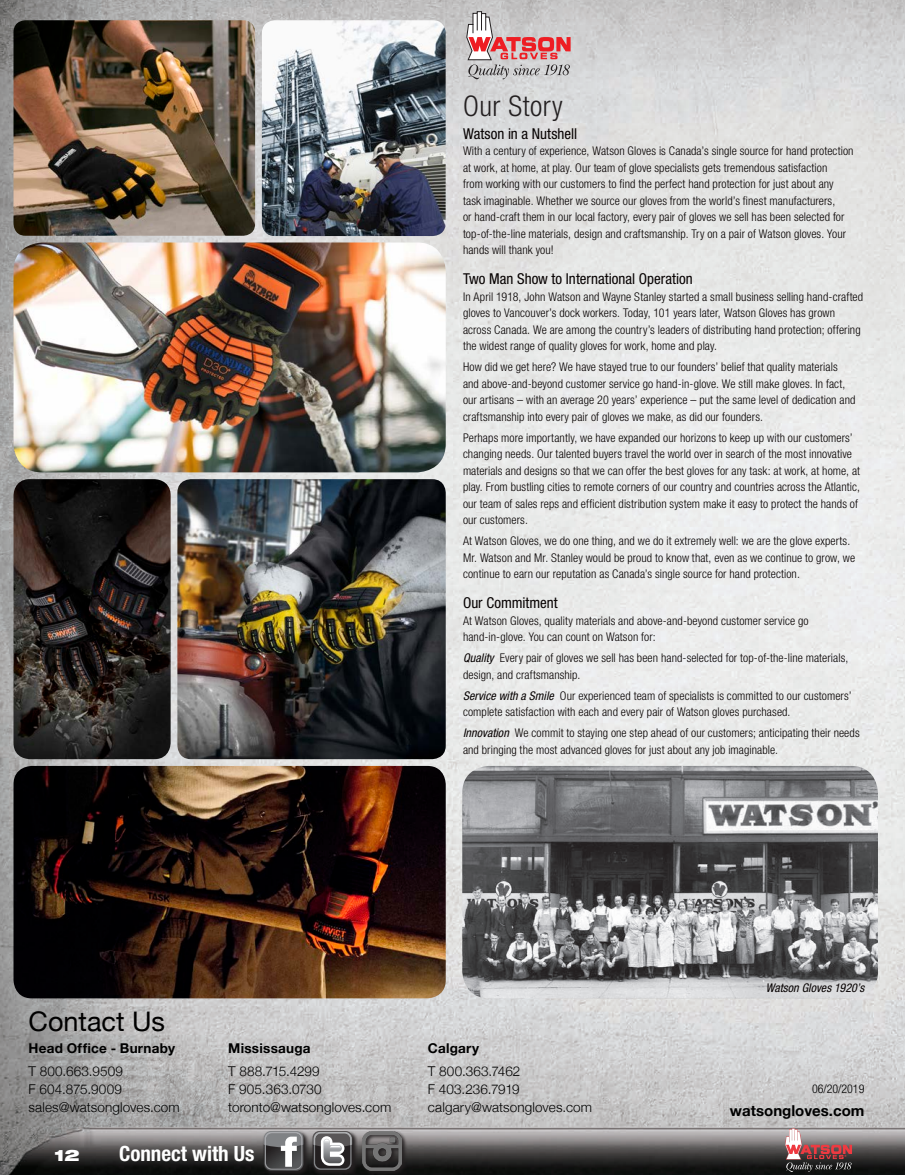
<style>
.page{position:relative;width:905px;height:1175px;background:#fff}
.page>*{position:absolute;margin:0;border:0;box-sizing:border-box;transform-origin:0 0}
.Story_Heading{font:300 condensed 28.5px "Helvetica Neue LT Std";letter-spacing:.02em;color:#231f20}
.Contact_Us{font:27px "Helvetica Neue";color:#000}
.Footer_Text_-_Right{font:700 condensed 21px "Helvetica Neue LT Std";color:#fff}
.t1{font:900 expanded 15.75px "Helvetica Neue LT Std";color:#fff}
.Story_Subhead{font:condensed 15px "Helvetica Neue LT Std";color:#060101}
.Website_and_Date{font:700 15px "Helvetica Neue";color:#000}
.Office_Locations{font:300 13.5px/18px "Helvetica Neue";letter-spacing:.01em;color:#000}
.Office_Locations-2{font:700 13.5px "Helvetica Neue";letter-spacing:.02em;color:#000}
.Story{font:300 condensed 12px/16.5px "Helvetica Neue LT Std";letter-spacing:.01em;color:#060101}
.Story-2{font:italic condensed 12px "Helvetica Neue LT Std";letter-spacing:.005em;color:#060101}
.Website_and_Date-2{font:300 condensed 12px "Helvetica Neue LT Std";letter-spacing:-.005em;color:#000}
.s1{font-weight:400;font-style:italic}
</style>
<div class="page">
<img style="left:0;top:0;width:904px;height:1174px">
<svg style="left:466px;top:11px;width:104px;height:68px;background:#cbaaab"></svg>
<img style="left:14px;top:20px;width:241px;height:216px">
<img style="left:262px;top:20px;width:183px;height:216px">
<img style="left:14px;top:242px;width:432px;height:230px">
<img style="left:177px;top:479px;width:269px;height:280px">
<img style="left:14px;top:766px;width:432px;height:232px">
<img style="left:462px;top:766px;width:416px;height:232px">
<img style="left:14px;top:479px;width:157px;height:280px">
<svg style="left:785px;top:1128px;width:67px;height:44px;background:#8b6b6c"></svg>
<svg style="left:311px;top:1129px;width:47px;height:45px"></svg>
<svg style="left:312px;top:1131px;width:40px;height:39px"></svg>
<svg style="left:312px;top:1131px;width:40px;height:38px;background:#7b797b"></svg>
<svg style="left:262px;top:1129px;width:47px;height:45px"></svg>
<svg style="left:264px;top:1131px;width:39px;height:39px"></svg>
<svg style="left:361px;top:1129px;width:46px;height:45px"></svg>
<img style="left:362px;top:1131px;width:40px;height:39px">
<p class="Story_Heading" style="left:463px;top:89px;width:101px">Our Story</p>
<p class="Story_Subhead" style="left:463px;top:125px;width:116px">Watson in a Nutshell</p>
<p class="Story" style="left:463px;top:142px;width:392px">With a century of experience, Watson Gloves is Canada’s single source for hand protection at work, at home, at play. Our team of glove specialists gets tremendous satisfaction<br>from working with our customers to find the perfect hand protection for just about any task imaginable. Whether we source our gloves from the world’s finest manufacturers,<br>or hand-craft them in our local factory, every pair of gloves we sell has been selected for top-of-the-line materials, design and craftsmanship. Try on a pair of Watson gloves. Your hands will thank you!</p>
<p class="Story_Subhead" style="left:463px;top:270px;width:231px">Two Man Show to International Operation</p>
<p class="Story" style="left:463px;top:288px;width:402px">In April 1918, John Watson and Wayne Stanley started a small business selling hand-crafted gloves to Vancouver’s dock workers. Today, 101 years later, Watson Gloves has grown across Canada. We are among the country’s leaders of distributing hand protection; offering the widest range of quality gloves for work, home and play.</p>
<p class="Story" style="left:463px;top:358px;width:394px">How did we get here? We have stayed true to our founders’ belief that quality materials and above-and-beyond customer service go hand-in-glove. We still make gloves. In fact, our artisans – with an average 20 years’ experience – put the same level of dedication and craftsmanship into every pair of gloves we make, as did our founders.</p>
<p class="Story" style="left:463px;top:429px;width:398px">Perhaps more importantly, we have expanded our horizons to keep up with our customers’ changing needs. Our talented buyers travel the world over in search of the most innovative materials and designs so that we can offer the best gloves for any task: at work, at home, at play. From bustling cities to remote corners of our country and countries across the Atlantic, our team of sales reps and efficient distribution system make it easy to protect the hands of our customers.</p>
<p class="Story" style="left:463px;top:532px;width:393px">At Watson Gloves, we do one thing, and we do it extremely well: we are the glove experts.<br>Mr. Watson and Mr. Stanley would be proud to know that, even as we continue to grow, we continue to earn our reputation as Canada’s single source for hand protection.</p>
<p class="Story_Subhead" style="left:463px;top:594px;width:96px">Our Commitment</p>
<p class="Story" style="left:463px;top:612px;width:347px">At Watson Gloves, quality materials and above-and-beyond customer service go hand-in-glove. You can count on Watson for:</p>
<p class="Story" style="left:463px;top:649px;width:387px"><span class="s1">Quality</span> Every pair of gloves we sell has been hand-selected for top-of-the-line materials, design, and craftsmanship.</p>
<p class="Story" style="left:463px;top:687px;width:390px"><span class="s1">Service with a Smile</span> Our experienced team of specialists is committed to our customers’ complete satisfaction with each and every pair of Watson gloves purchased.</p>
<p class="Story" style="left:463px;top:724px;width:398px"><span class="s1">Innovation</span> We commit to staying one step ahead of our customers; anticipating their needs and bringing the most advanced gloves for just about any job imaginable.</p>
<p class="Contact_Us" style="left:28px;top:1005px;width:138px">Contact Us</p>
<p class="Office_Locations-2" style="left:28px;top:1040px;width:148px">Head Office - Burnaby</p>
<p class="Office_Locations" style="left:28px;top:1061px;width:153px">T 800.663.9509<br>F 604.875.9009 sales@watsongloves.com</p>
<p class="Office_Locations-2" style="left:228px;top:1040px;width:84px">Mississauga</p>
<p class="Office_Locations" style="left:228px;top:1061px;width:165px">T 888.715.4299<br>F 905.363.0730 toronto@watsongloves.com</p>
<h3 class="t1" style="left:54px;top:1144px;width:27px">12</h3>
<p class="Footer_Text_-_Right" style="left:119px;top:1140px;width:137px">Connect with Us</p>
<p class="Office_Locations-2" style="left:428px;top:1040px;width:53px">Calgary</p>
<p class="Office_Locations" style="left:428px;top:1061px;width:166px">T 800.363.7462<br>F 403.236.7919 calgary@watsongloves.com</p>
<p class="Story-2" style="left:765px;top:980px;width:100px">Watson Gloves 1920’s</p>
<p class="Website_and_Date-2" style="left:812px;top:1081px;width:54px">06/20/2019</p>
<p class="Website_and_Date" style="left:730px;top:1100px;width:136px">watsongloves.com</p>
</div>
